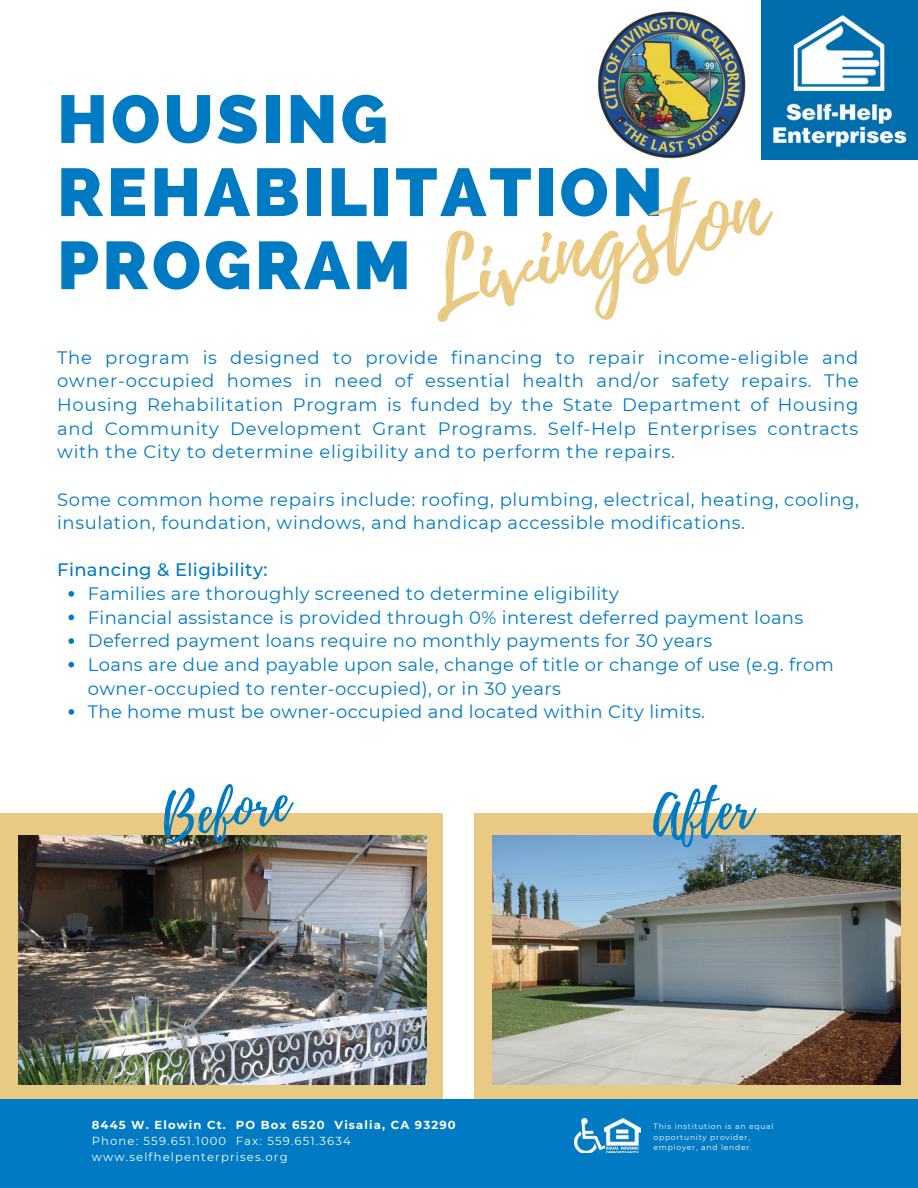
<style>
.page{position:relative;width:918px;height:1188px;background:#fff}
.page>*{position:absolute;margin:0;border:0;box-sizing:border-box;transform-origin:0 0}
.t1{font:100.5px "Playlist Script";color:#eaca83}
.t2{font:800 67.5px/73.2px "Raleway";letter-spacing:.05em;color:#007ac2}
.t3{font:55.5px "Playlist Script";color:#007ac2}
.t4{font:18px/23.7px "Montserrat";letter-spacing:.02em;color:#007ac2}
.t5{font:500 18px "Montserrat";letter-spacing:.02em;color:#007ac2}
.t6{font:11.55px/15.8px "Montserrat";letter-spacing:.1em;color:#fff}
.t7{font:700 11.55px "Montserrat";letter-spacing:.1em;color:#fff}
.t8{font:7.65px/10.2px "Montserrat";letter-spacing:.1em;color:#fff}
</style>
<div class="page">
<div style="left:0;top:813px;width:443px;height:296px;background:#eaca83"></div>
<div style="left:474px;top:813px;width:444px;height:296px;background:#eaca83"></div>
<div style="left:0;top:1099px;width:918px;height:89px;background:#007ac2"></div>
<img style="left:761px;top:0;width:157px;height:160px">
<img style="left:575px;top:1118px;width:65px;height:35px">
<img style="left:597px;top:11px;width:149px;height:147px">
<img style="left:492px;top:836px;width:409px;height:249px">
<img style="left:18px;top:836px;width:409px;height:249px">
<svg style="left:68px;top:591px;width:6px;height:6px"></svg>
<svg style="left:68px;top:615px;width:6px;height:5px"></svg>
<svg style="left:68px;top:638px;width:6px;height:6px"></svg>
<svg style="left:68px;top:662px;width:6px;height:6px"></svg>
<svg style="left:68px;top:709px;width:6px;height:6px"></svg>
<h2 class="t2" style="left:57px;top:83px;width:607px">HOUSING<br>REHABILITATION<br>PROGRAM</h2>
<h1 class="t1" style="left:412px;top:215px;width:346px;rotate:-13deg">Livingston</h1>
<p class="t4" style="left:57px;top:345px;width:803px;text-align:justify">The program is designed to provide financing to repair income-eligible and owner-occupied homes in need of essential health and/or safety repairs. The Housing Rehabilitation Program is funded by the State Department of Housing and Community Development Grant Programs. Self-Help Enterprises contracts with the City to determine eligibility and to perform the repairs.</p>
<p class="t4" style="left:57px;top:487px;width:803px">Some common home repairs include: roofing, plumbing, electrical, heating, cooling, insulation, foundation, windows, and handicap accessible modifications.</p>
<p class="t5" style="left:57px;top:559px;width:212px">Financing &amp; Eligibility:</p>
<p class="t4" style="left:88px;top:582px;width:748px">Families are thoroughly screened to determine eligibility<br>Financial assistance is provided through 0% interest deferred payment loans Deferred payment loans require no monthly payments for 30 years<br>Loans are due and payable upon sale, change of title or change of use (e.g. from owner-occupied to renter-occupied), or in 30 years<br>The home must be owner-occupied and located within City limits.</p>
<h3 class="t3" style="left:155px;top:781px;width:131px;rotate:-9deg">Before</h3>
<h3 class="t3" style="left:646px;top:782px;width:102px;rotate:-9deg">After</h3>
<p class="t7" style="left:92px;top:1118px;width:365px">8445 W. Elowin Ct. PO Box 6520 Visalia, CA 93290</p>
<p class="t6" style="left:92px;top:1133px;width:260px">Phone: 559.651.1000 Fax: 559.651.3634 www.selfhelpenterprises.org</p>
<p class="t8" style="left:654px;top:1122px;width:122px">This institution is an equal opportunity provider, employer, and lender.</p>
</div>
